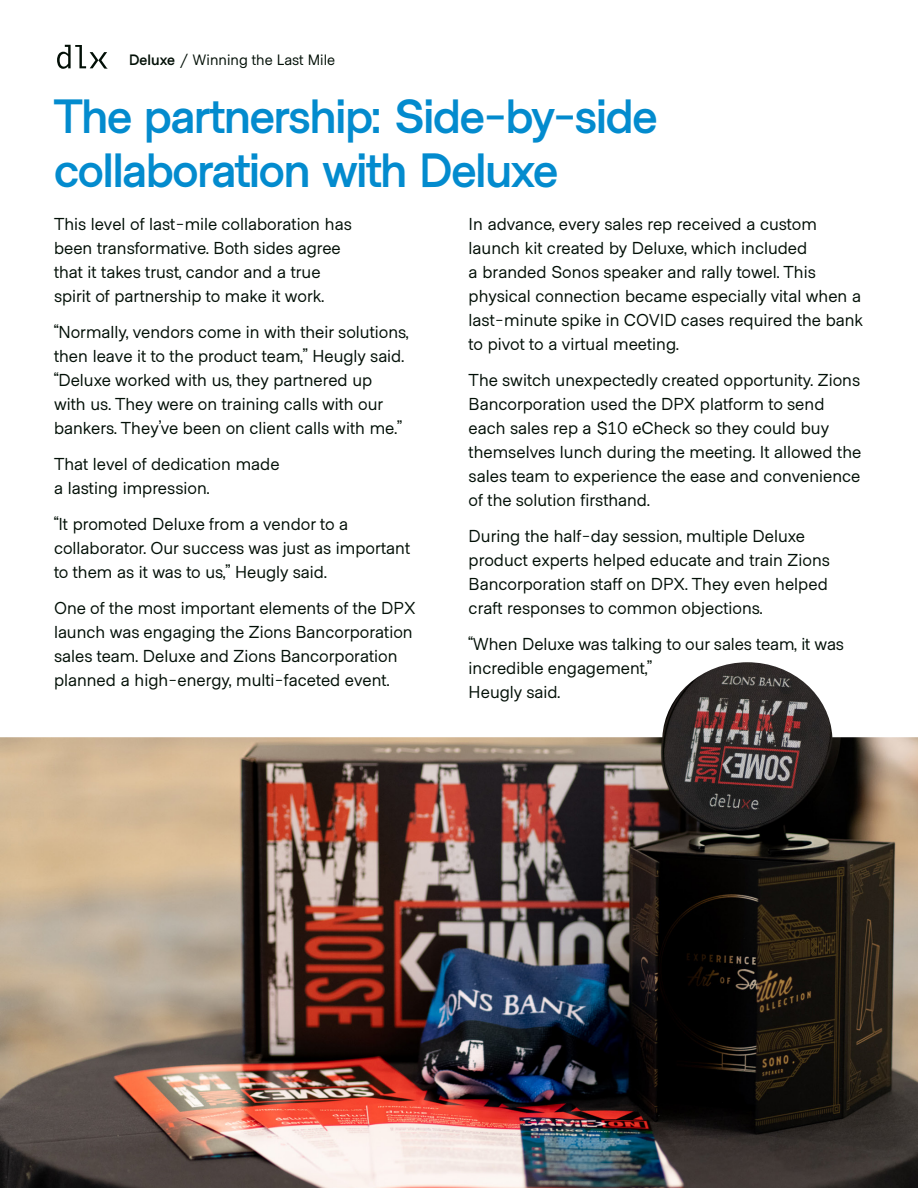
<style>
.page{position:relative;width:918px;height:1188px;background:#fff}
.page>*{position:absolute;margin:0;border:0;box-sizing:border-box;transform-origin:0 0}
.t1{font:700 48px/54px "Metro Sans";letter-spacing:-.03em;color:#038bce}
.t2{font:17.25px/24px "Metro Sans";color:#020f06}
.t3{font:15px "Metro Sans";color:#020f06}
.s1{font-weight:700}
</style>
<div class="page">
<svg style="left:57px;top:45px;width:50px;height:24px"></svg>
<img style="left:0;top:662px;width:918px;height:526px">
<p class="t3" style="left:129px;top:51px;width:208px"><span class="s1">Deluxe</span> / Winning the Last Mile</p>
<p class="t1" style="left:54px;top:91px;width:605px">The partnership: Side-by-side collaboration with Deluxe</p>
<p class="t2" style="left:54px;top:212px;width:299px">This level of last-mile collaboration has been transformative. Both sides agree that it takes trust, candor and a true spirit of partnership to make it work.</p>
<p class="t2" style="left:54px;top:320px;width:356px">“Normally, vendors come in with their solutions, then leave it to the product team,” Heugly said. “Deluxe worked with us, they partnered up<br>with us. They were on training calls with our bankers. They’ve been on client calls with me.”</p>
<p class="t2" style="left:54px;top:452px;width:227px">That level of dedication made a lasting impression.</p>
<p class="t2" style="left:54px;top:512px;width:358px">“It promoted Deluxe from a vendor to a collaborator. Our success was just as important to them as it was to us,” Heugly said.</p>
<p class="t2" style="left:54px;top:596px;width:363px">One of the most important elements of the DPX launch was engaging the Zions Bancorporation sales team. Deluxe and Zions Bancorporation planned a high-energy, multi-faceted event.</p>
<p class="t2" style="left:469px;top:212px;width:396px">In advance, every sales rep received a custom launch kit created by Deluxe, which included<br>a branded Sonos speaker and rally towel. This physical connection became especially vital when a last-minute spike in COVID cases required the bank to pivot to a virtual meeting.</p>
<p class="t2" style="left:469px;top:368px;width:394px">The switch unexpectedly created opportunity. Zions Bancorporation used the DPX platform to send each sales rep a $10 eCheck so they could buy themselves lunch during the meeting. It allowed the sales team to experience the ease and convenience of the solution firsthand.</p>
<p class="t2" style="left:469px;top:524px;width:363px">During the half-day session, multiple Deluxe product experts helped educate and train Zions Bancorporation staff on DPX. They even helped craft responses to common objections.</p>
<p class="t2" style="left:469px;top:632px;width:377px">“When Deluxe was talking to our sales team, it was incredible engagement,”<br>Heugly said.</p>
</div>
